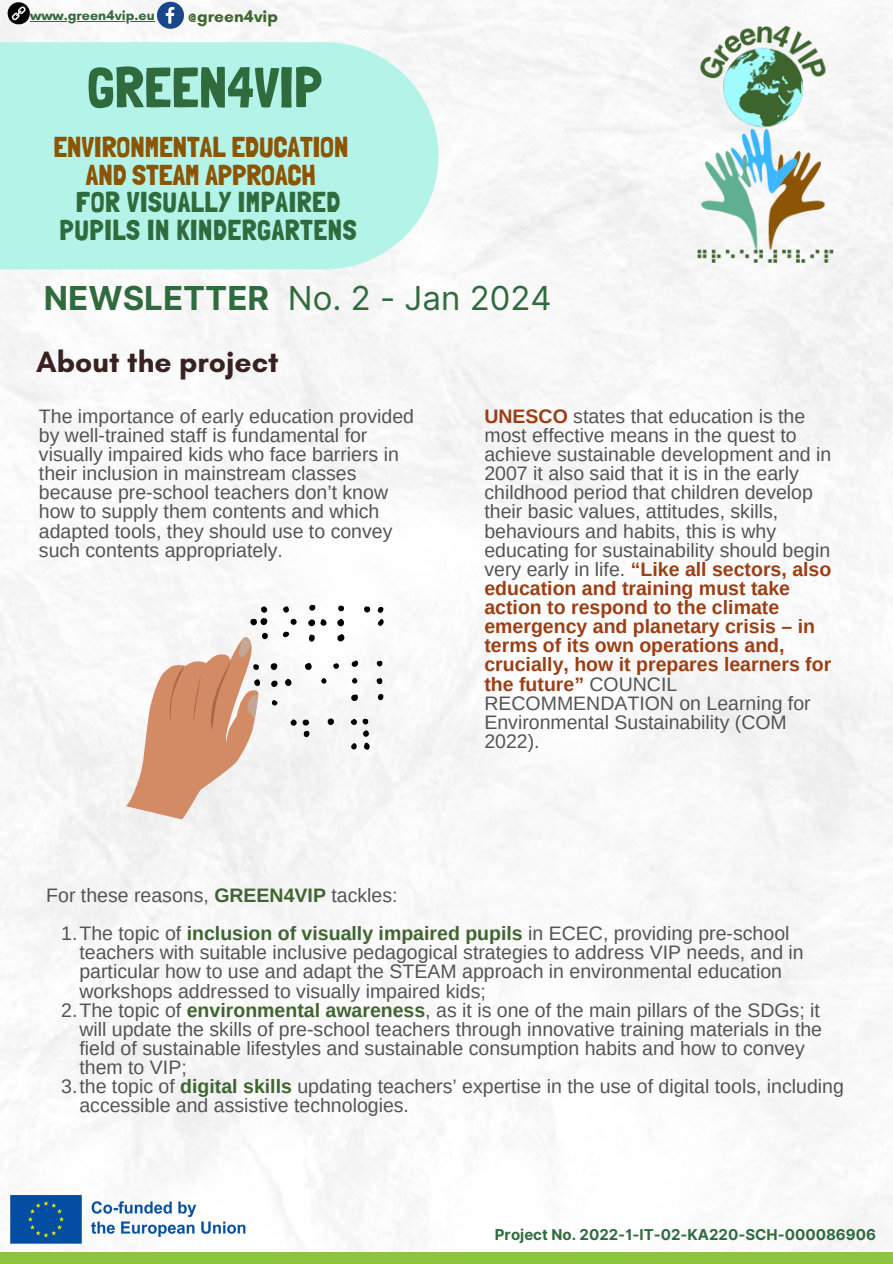
<style>
.page{position:relative;width:893px;height:1264px;background:#fff}
.page>*{position:absolute;margin:0;border:0;box-sizing:border-box;transform-origin:0 0}
.t1{font:57px "Londrina Solid";color:#2f6b3d}
.t2{font:33px "Inter";color:#2f6b3d}
.t3{font:700 33px "Inter";color:#2f6b3d}
.t4{font:700 30px "Glacial Indifference";color:#372221}
.t5{font:28.65px/28.2px "Londrina Solid";letter-spacing:.02em;color:#2f6b3d;text-align:center}
.t6{font:28.65px/28.2px "Londrina Solid";color:#8b5504;text-align:center}
.t7{font:19.5px/19.2px "Arimo";color:#545454}
.t8{font:700 17.25px "Glacial Indifference";color:#3e652f}
.t9{font:700 15px "Inter";color:#2f6b3d}
.t10{font:700 14.25px "Glacial Indifference";color:#2f6b3d}
.s1{font-weight:700;color:#9c3e13}
.s2{font-weight:700;color:#3e652f}
</style>
<div class="page">
<img style="left:0;top:0;width:892px;height:1252px">
<div style="left:0;top:1252px;width:892px;height:11px;background:#8cc63f"></div>
<img style="left:8px;top:1192px;width:255px;height:54px">
<svg style="left:8px;top:2px;width:22px;height:26px"></svg>
<hr style="left:30px;top:21px;width:125px;height:1px;background:#2f6b3d">
<svg style="left:126px;top:605px;width:257px;height:214px"></svg>
<div style="left:0;top:42px;width:438px;height:227px;background:#b4f4e8"></div>
<img style="left:526px;top:0;width:366px;height:407px">
<svg style="left:157px;top:2px;width:27px;height:27px"></svg>
<p class="t10" style="left:30px;top:6px;width:126px">www.green4vip.eu</p>
<p class="t8" style="left:188px;top:5px;width:91px">@green4vip</p>
<p class="t1" style="left:87px;top:53px;width:237px">GREEN4VIP</p>
<p class="t6" style="left:53px;top:132px;width:296px">ENVIRONMENTAL EDUCATION<br>AND STEAM APPROACH</p>
<p class="t5" style="left:60px;top:188px;width:298px">FOR VISUALLY IMPAIRED<br>PUPILS IN KINDERGARTENS</p>
<p class="t3" style="left:44px;top:278px;width:227px">NEWSLETTER</p>
<p class="t2" style="left:288px;top:278px;width:265px">No. 2 - Jan 2024</p>
<p class="t4" style="left:36px;top:343px;width:244px">About the project</p>
<p class="t7" style="left:39px;top:406px;width:376px">The importance of early education provided by well-trained staff is fundamental for visually impaired kids who face barriers in their inclusion in mainstream classes because pre-school teachers don’t know how to supply them contents and which adapted tools, they should use to convey such contents appropriately.</p>
<p class="t7" style="left:484px;top:406px;width:348px"><span class="s1">UNESCO</span> states that education is the most effective means in the quest to achieve sustainable development and in 2007 it also said that it is in the early childhood period that children develop their basic values, attitudes, skills, behaviours and habits, this is why educating for sustainability should begin very early in life. <span class="s1">“Like all sectors, also education and training must take action to respond to the climate emergency and planetary crisis – in terms of its own operations and, crucially, how it prepares learners for the future”</span> COUNCIL RECOMMENDATION on Learning for Environmental Sustainability (COM 2022).</p>
<p class="t7" style="left:46px;top:885px;width:353px">For these reasons, <span class="s2">GREEN4VIP</span> tackles:</p>
<p class="t7" style="left:79px;top:923px;width:725px;text-indent:-18px">1.The topic of <span class="s2">inclusion of visually impaired pupils</span> in ECEC, providing pre-school teachers with suitable inclusive pedagogical strategies to address VIP needs, and in particular how to use and adapt the STEAM approach in environmental education workshops addressed to visually impaired kids;</p>
<p class="t7" style="left:79px;top:1000px;width:744px;text-indent:-18px">2.The topic of <span class="s2">environmental awareness</span>, as it is one of the main pillars of the SDGs; it will update the skills of pre-school teachers through innovative training materials in the field of sustainable lifestyles and sustainable consumption habits and how to convey them to VIP;</p>
<p class="t7" style="left:79px;top:1076px;width:766px;text-indent:-18px">3.the topic of <span class="s2">digital skills</span> updating teachers’ expertise in the use of digital tools, including accessible and assistive technologies.</p>
<p class="t9" style="left:495px;top:1224px;width:382px">Project No. 2022-1-IT-02-KA220-SCH-000086906</p>
</div>
